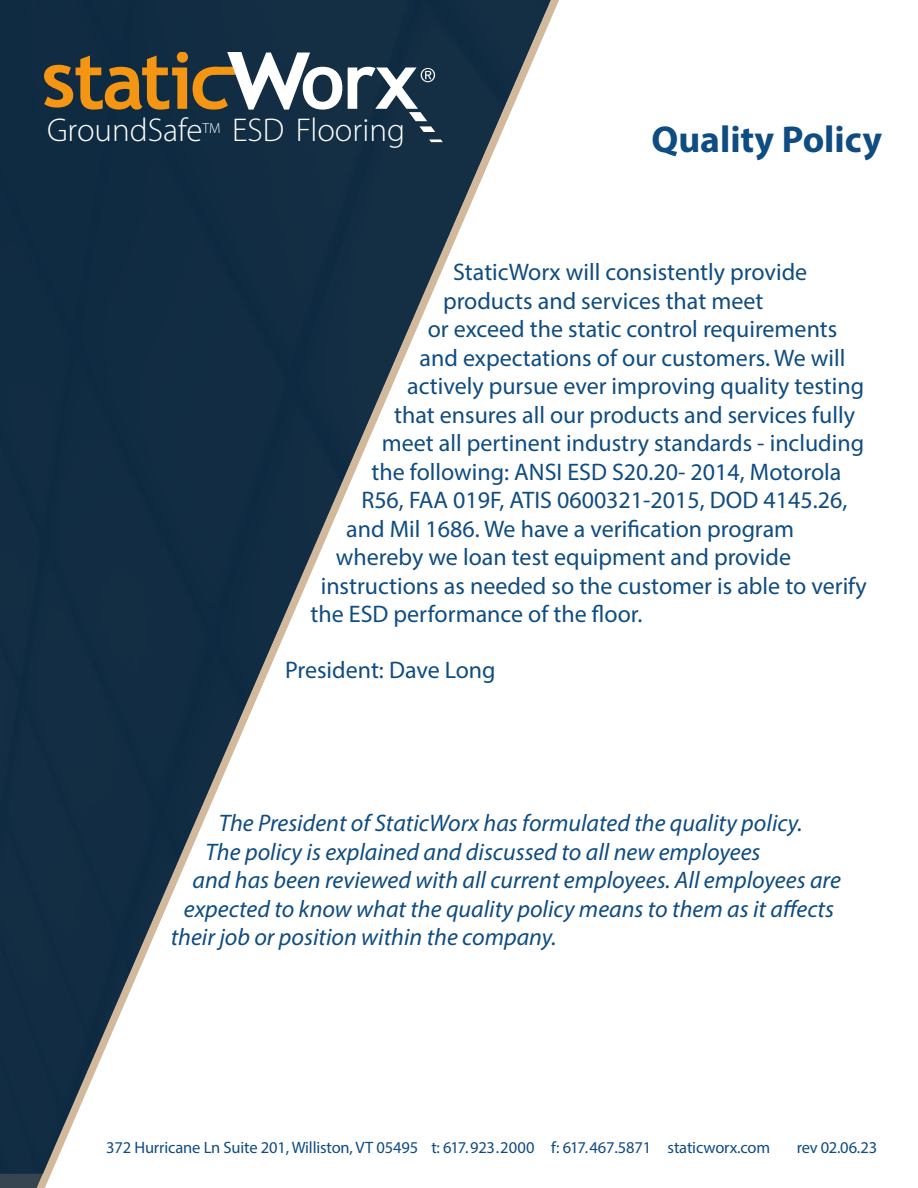
<style>
.page{position:relative;width:918px;height:1188px;background:#fff}
.page>*{position:absolute;margin:0;border:0;box-sizing:border-box;transform-origin:0 0}
.t1{font:700 37.5px "Myriad Pro";color:#0f4c81}
.t2{font:300 33px "Myriad Pro";color:#fff}
.t3{font:24px "Myriad Pro";color:#0f4c81}
.t4{font:italic 24px "Myriad Pro";color:#0f4c81}
.t5{font:16.5px "Myriad Pro";letter-spacing:-.01em;color:#0f4c81}
.t6{font:300 14.7px "Myriad Pro";color:#fff}
</style>
<div class="page">
<img style="left:0;top:0;width:551px;height:1174px">
<svg style="left:429px;top:139px;width:14px;height:3px"></svg>
<svg style="left:44px;top:52px;width:298px;height:58px"></svg>
<svg style="left:348px;top:67px;width:87px;height:65px"></svg>
<p class="t2" style="left:47px;top:110px;width:157px">GroundSafe</p>
<p class="t6" style="left:202px;top:119px;width:20px">TM</p>
<p class="t2" style="left:232px;top:110px;width:175px">ESD Flooring</p>
<p class="t1" style="left:651px;top:115px;width:232px">Quality Policy</p>
<p class="t3" style="left:453px;top:257px;width:356px">StaticWorx will consistently provide</p>
<p class="t3" style="left:443px;top:286px;width:322px">products and services that meet</p>
<p class="t3" style="left:428px;top:314px;width:411px">or exceed the static control requirements</p>
<p class="t3" style="left:420px;top:343px;width:427px">and expectations of our customers. We will</p>
<p class="t3" style="left:407px;top:371px;width:459px">actively pursue ever improving quality testing</p>
<p class="t3" style="left:394px;top:400px;width:462px">that ensures all our products and services fully</p>
<p class="t3" style="left:382px;top:428px;width:484px">meet all pertinent industry standards - including</p>
<p class="t3" style="left:372px;top:457px;width:471px">the following: ANSI ESD S20.20- 2014, Motorola</p>
<p class="t3" style="left:361px;top:485px;width:487px">R56, FAA 019F, ATIS 0600321-2015, DOD 4145.26,</p>
<p class="t3" style="left:346px;top:514px;width:450px">and Mil 1686. We have a verification program</p>
<p class="t3" style="left:336px;top:543px;width:457px">whereby we loan test equipment and provide</p>
<p class="t3" style="left:321px;top:571px;width:547px">instructions as needed so the customer is able to verify</p>
<p class="t3" style="left:311px;top:600px;width:333px">the ESD performance of the floor.</p>
<p class="t3" style="left:285px;top:655px;width:212px">President: Dave Long</p>
<p class="t4" style="left:219px;top:808px;width:585px">The President of StaticWorx has formulated the quality policy.</p>
<p class="t4" style="left:206px;top:837px;width:556px">The policy is explained and discussed to all new employees</p>
<p class="t4" style="left:193px;top:865px;width:650px">and has been reviewed with all current employees. All employees are</p>
<p class="t4" style="left:184px;top:894px;width:652px">expected to know what the quality policy means to them as it affects</p>
<p class="t4" style="left:171px;top:922px;width:387px">their job or position within the company.</p>
<p class="t5" style="left:106px;top:1137px;width:666px">372 Hurricane Ln Suite 201, Williston, VT 05495 t: 617.923.2000 f: 617.467.5871 staticworx.com</p>
<p class="t5" style="left:797px;top:1137px;width:82px">rev 02.06.23</p>
</div>
